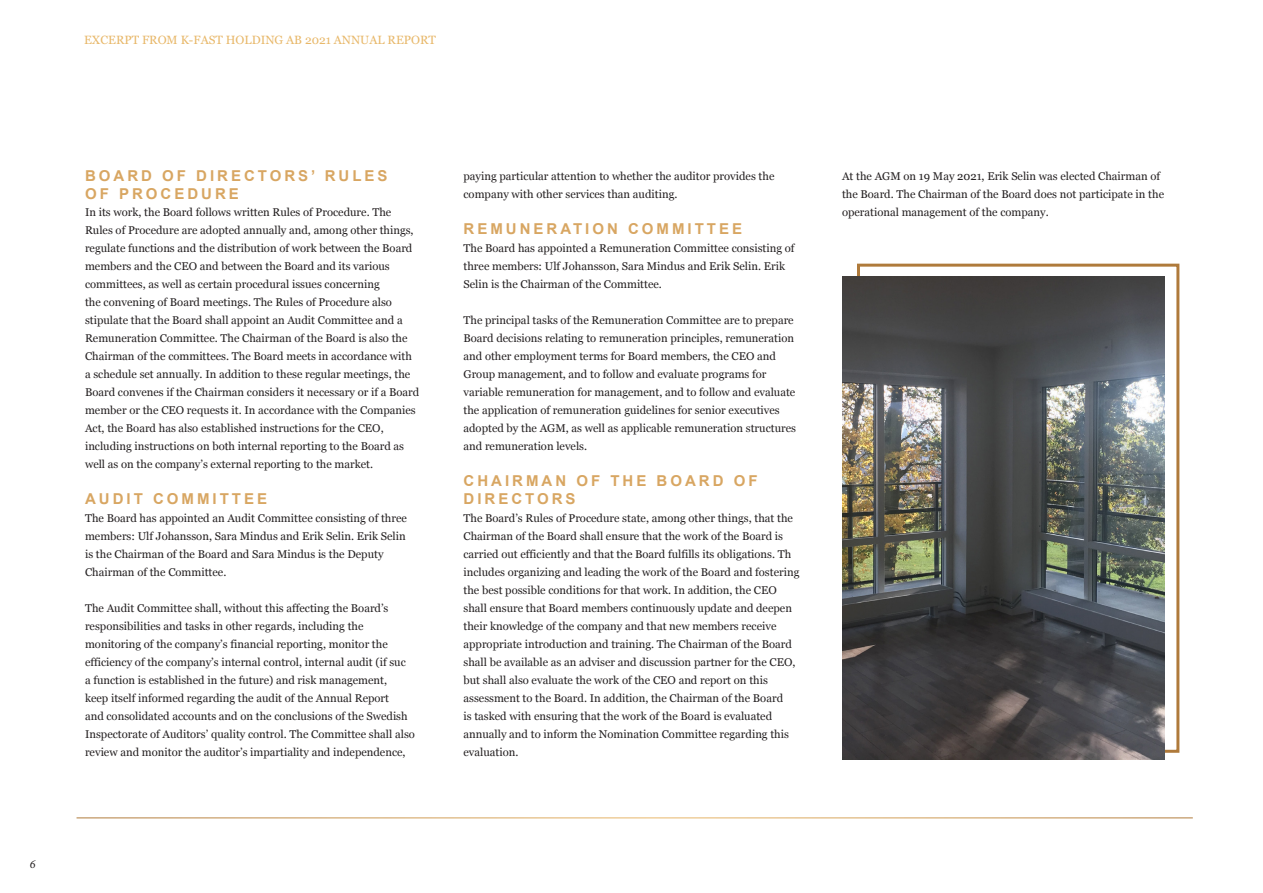
<style>
.page{position:relative;width:1263px;height:893px;background:#fff}
.page>*{position:absolute;margin:0;border:0;box-sizing:border-box;transform-origin:0 0}
.t1{font:700 15px/18px "Arial";letter-spacing:.2em;color:#d8a662}
.t2{font:12px "Georgia";color:#e8b86a}
.t3{font:italic 12px "Minion Pro";color:#231f20}
.t4{font:11.25px/18px "Georgia";color:#231f20}
</style>
<div class="page">
<div style="left:857px;top:264px;width:322px;height:489px;border:3px solid #fff"></div>
<img style="left:842px;top:276px;width:323px;height:484px">
<p class="t2" style="left:84px;top:33px;width:353px">EXCERPT FROM K-FAST HOLDING AB 2021 ANNUAL REPORT</p>
<p class="t3" style="left:30px;top:856px;width:7px">6</p>
<h1 class="t1" style="left:85px;top:167px;width:304px">BOARD OF DIRECTORS’ RULES<br>OF PROCEDURE</h1>
<p class="t4" style="left:85px;top:203px;width:336px">In its work, the Board follows written Rules of Procedure. The Rules of Procedure are adopted annually and, among other things, regulate functions and the distribution of work between the Board members and the CEO and between the Board and its various committees, as well as certain procedural issues concerning<br>the convening of Board meetings. The Rules of Procedure also stipulate that the Board shall appoint an Audit Committee and a Remuneration Committee. The Chairman of the Board is also the Chairman of the committees. The Board meets in accordance with a schedule set annually. In addition to these regular meetings, the Board convenes if the Chairman considers it necessary or if a Board member or the CEO requests it. In accordance with the Companies Act, the Board has also established instructions for the CEO, including instructions on both internal reporting to the Board as well as on the company’s external reporting to the market.</p>
<h1 class="t1" style="left:85px;top:490px;width:183px">AUDIT COMMITTEE</h1>
<p class="t4" style="left:85px;top:509px;width:323px">The Board has appointed an Audit Committee consisting of three members: Ulf Johansson, Sara Mindus and Erik Selin. Erik Selin is the Chairman of the Board and Sara Mindus is the Deputy Chairman of the Committee.</p>
<p class="t4" style="left:85px;top:599px;width:331px">The Audit Committee shall, without this affecting the Board’s responsibilities and tasks in other regards, including the monitoring of the company’s financial reporting, monitor the efficiency of the company’s internal control, internal audit (if suc<br>a function is established in the future) and risk management,<br>keep itself informed regarding the audit of the Annual Report<br>and consolidated accounts and on the conclusions of the Swedish Inspectorate of Auditors’ quality control. The Committee shall also review and monitor the auditor’s impartiality and independence,</p>
<p class="t4" style="left:463px;top:167px;width:312px">paying particular attention to whether the auditor provides the company with other services than auditing.</p>
<h1 class="t1" style="left:463px;top:220px;width:280px">REMUNERATION COMMITTEE</h1>
<p class="t4" style="left:463px;top:239px;width:332px">The Board has appointed a Remuneration Committee consisting of three members: Ulf Johansson, Sara Mindus and Erik Selin. Erik<br>Selin is the Chairman of the Committee.</p>
<p class="t4" style="left:463px;top:311px;width:334px">The principal tasks of the Remuneration Committee are to prepare Board decisions relating to remuneration principles, remuneration and other employment terms for Board members, the CEO and Group management, and to follow and evaluate programs for variable remuneration for management, and to follow and evaluate the application of remuneration guidelines for senior executives adopted by the AGM, as well as applicable remuneration structures and remuneration levels.</p>
<h1 class="t1" style="left:463px;top:472px;width:295px">CHAIRMAN OF THE BOARD OF<br>DIRECTORS</h1>
<p class="t4" style="left:463px;top:509px;width:337px">The Board’s Rules of Procedure state, among other things, that the Chairman of the Board shall ensure that the work of the Board is carried out efficiently and that the Board fulfills its obligations. Th includes organizing and leading the work of the Board and fostering the best possible conditions for that work. In addition, the CEO shall ensure that Board members continuously update and deepen their knowledge of the company and that new members receive appropriate introduction and training. The Chairman of the Board shall be available as an adviser and discussion partner for the CEO, but shall also evaluate the work of the CEO and report on this assessment to the Board. In addition, the Chairman of the Board<br>is tasked with ensuring that the work of the Board is evaluated annually and to inform the Nomination Committee regarding this evaluation.</p>
<p class="t4" style="left:842px;top:167px;width:324px">At the AGM on 19 May 2021, Erik Selin was elected Chairman of the Board. The Chairman of the Board does not participate in the operational management of the company.</p>
</div>
